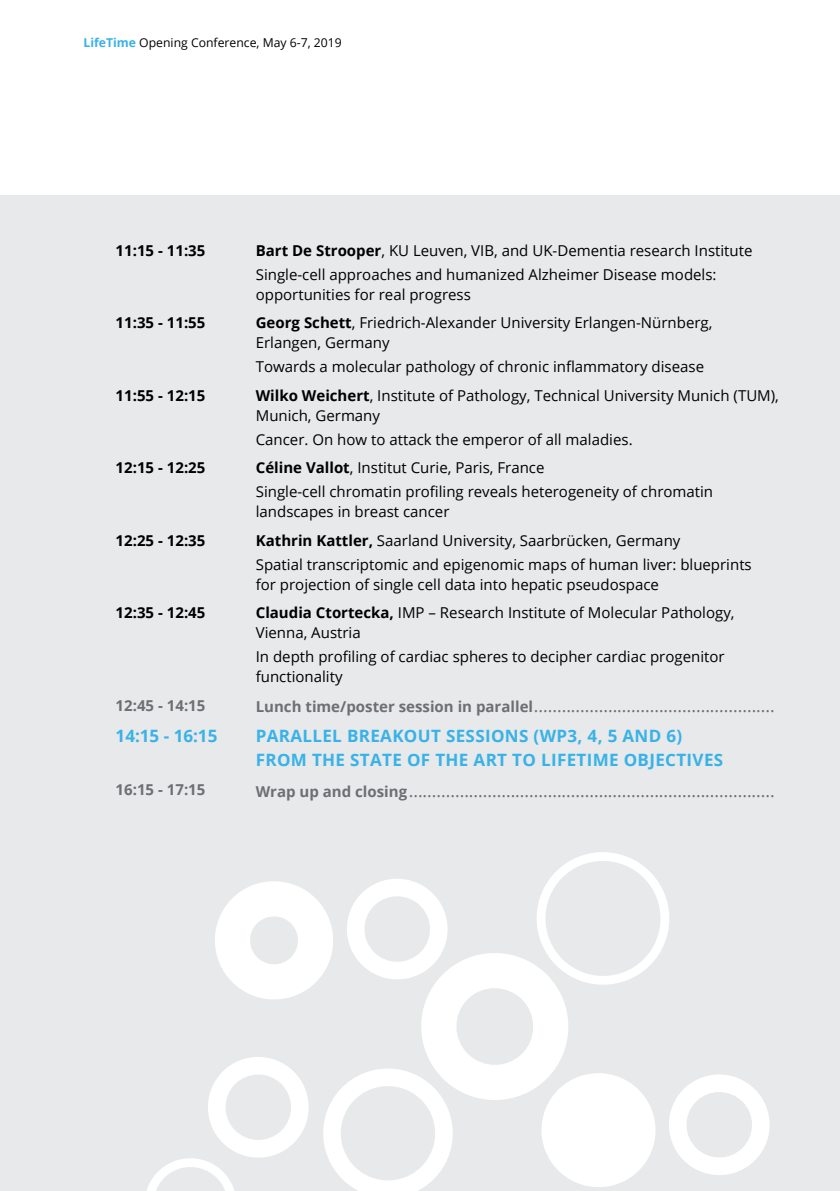
<style>
.page{position:relative;width:840px;height:1191px;background:#fff}
.page>*{position:absolute;margin:0;border:0;box-sizing:border-box;transform-origin:0 0}
.t1{font:17.4px "Open Sans";color:#6f6e73}
.t2{font:700 17px/24px "Open Sans";letter-spacing:.02em;color:#38b2e7}
.t3{font:15px/20px "Open Sans";color:#000}
.t4{font:700 15px "Open Sans";color:#000}
.t5{font:700 15px "Open Sans";color:#6f6e73}
.t6{font:12.2px "Open Sans";color:#000}
.s1{font-weight:700;color:#38b2e7}
.s2{font-weight:700}
.s3{font-weight:700;font-size:15px}
</style>
<div class="page">
<div style="left:0;top:196px;width:839px;height:995px;background:#e7e9ea"></div>
<svg style="left:147px;top:852px;width:623px;height:339px"></svg>
<p class="t6" style="left:83px;top:34px;width:260px"><span class="s1">LifeTime</span> Opening Conference, May 6-7, 2019</p>
<p class="t4" style="left:116px;top:240px;width:91px">11:15 - 11:35</p>
<p class="t3" style="left:255px;top:238px;width:498px;line-height:24px"><span class="s2">Bart De Strooper</span>, KU Leuven, VIB, and UK-Dementia research Institute<br>Single-cell approaches and humanized Alzheimer Disease models:</p>
<p class="t3" style="left:255px;top:284px;width:216px">opportunities for real progress</p>
<p class="t4" style="left:116px;top:312px;width:91px">11:35 - 11:55</p>
<p class="t3" style="left:255px;top:312px;width:458px"><span class="s2">Georg Schett</span>, Friedrich-Alexander University Erlangen-Nürnberg,<br>Erlangen, Germany</p>
<p class="t3" style="left:255px;top:356px;width:449px">Towards a molecular pathology of chronic inflammatory disease</p>
<p class="t4" style="left:116px;top:384px;width:91px">11:55 - 12:15</p>
<p class="t3" style="left:255px;top:385px;width:524px"><span class="s2">Wilko Weichert</span>, Institute of Pathology, Technical University Munich (TUM),<br>Munich, Germany</p>
<p class="t3" style="left:255px;top:429px;width:378px">Cancer. On how to attack the emperor of all maladies.</p>
<p class="t4" style="left:116px;top:457px;width:91px">12:15 - 12:25</p>
<p class="t3" style="left:255px;top:455px;width:458px;line-height:24px"><span class="s2">Céline Vallot</span>, Institut Curie, Paris, France<br>Single-cell chromatin profiling reveals heterogeneity of chromatin</p>
<p class="t3" style="left:255px;top:501px;width:195px">landscapes in breast cancer</p>
<p class="t4" style="left:116px;top:529px;width:91px">12:25 - 12:35</p>
<p class="t3" style="left:255px;top:528px;width:497px;line-height:24px"><span class="s2">Kathrin Kattler,</span> Saarland University, Saarbrücken, Germany<br>Spatial transcriptomic and epigenomic maps of human liver: blueprints</p>
<p class="t3" style="left:255px;top:573px;width:404px">for projection of single cell data into hepatic pseudospace</p>
<p class="t4" style="left:116px;top:602px;width:91px">12:35 - 12:45</p>
<p class="t3" style="left:255px;top:602px;width:480px"><span class="s2">Claudia Ctortecka,</span> IMP – Research Institute of Molecular Pathology,<br>Vienna, Austria</p>
<p class="t3" style="left:255px;top:646px;width:470px">In depth profiling of cardiac spheres to decipher cardiac progenitor functionality</p>
<p class="t5" style="left:116px;top:694px;width:91px">12:45 - 14:15</p>
<p class="t1" style="left:255px;top:694px;width:520px"><span class="s3">Lunch time/poster session in parallel</span>....................................................</p>
<p class="t2" style="left:116px;top:724px;width:103px">14:15 - 16:15</p>
<p class="t2" style="left:255px;top:724px;width:468px">PARALLEL BREAKOUT SESSIONS (WP3, 4, 5 AND 6)<br>FROM THE STATE OF THE ART TO LIFETIME OBJECTIVES</p>
<p class="t5" style="left:116px;top:779px;width:91px">16:15 - 17:15</p>
<p class="t1" style="left:255px;top:778px;width:520px"><span class="s3">Wrap up and closing</span>...............................................................................</p>
</div>
